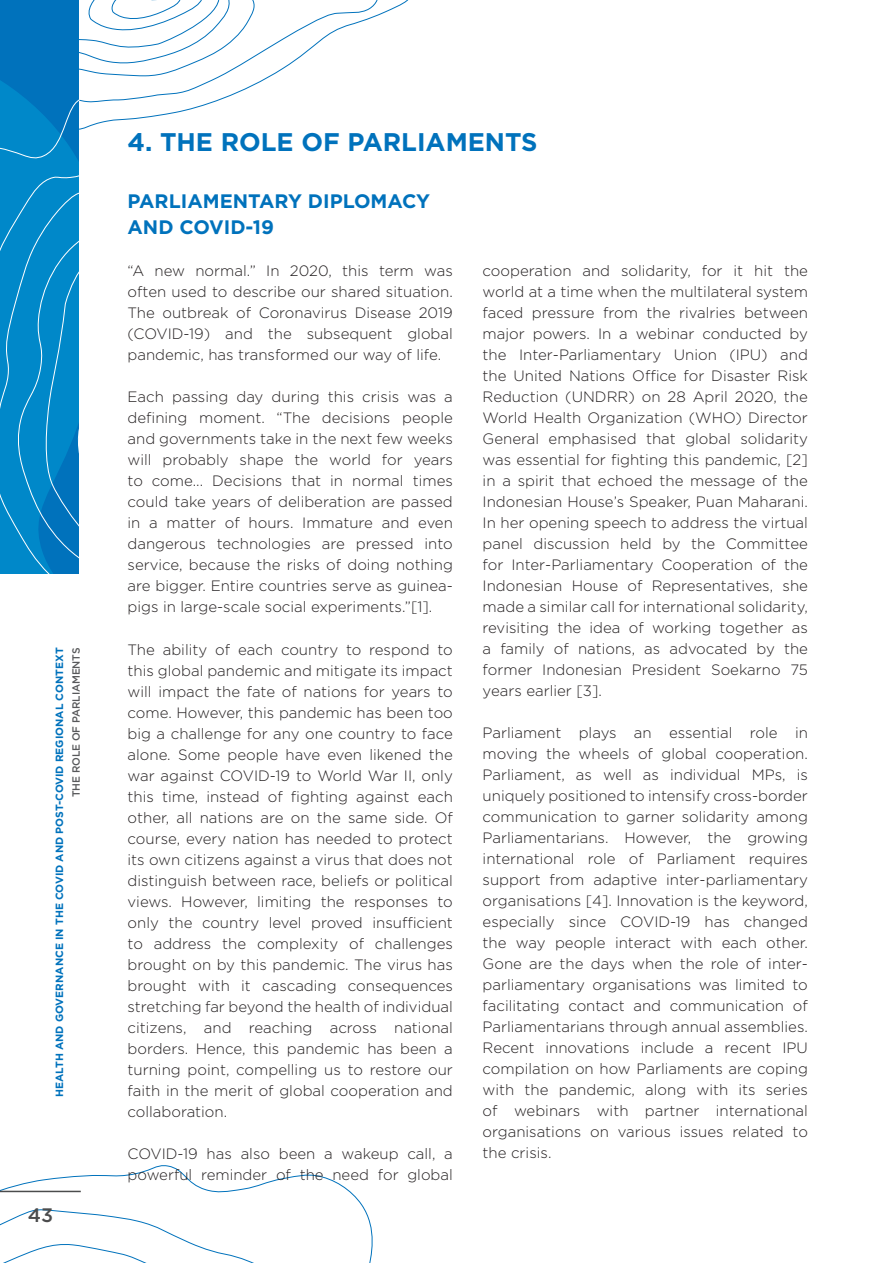
<style>
.page{position:relative;width:893px;height:1263px;background:#fff}
.page>*{position:absolute;margin:0;border:0;box-sizing:border-box;transform-origin:0 0}
.t1{font:700 25.5px "Gotham";color:#0072bc}
.t2{font:700 19.5px/25.5px "Gotham";color:#0072bc}
.t3{font:500 19.5px "Gotham";color:#4b4c4d}
.t4{font:300 15px/21px "Gotham";color:#231f20;text-align:justify}
.t5{font:700 10.5px "Gotham";color:#0072bc}
.t6{font:500 10.5px "Gotham";letter-spacing:-.01em;color:#57585a}
</style>
<div class="page">
<svg style="left:79px;top:0;width:330px;height:130px"></svg>
<svg style="left:0;top:1165px;width:373px;height:98px"></svg>
<div style="left:0;top:0;width:79px;height:574px;background:#0072bc"></div>
<svg style="left:0;top:80px;width:79px;height:494px"></svg>
<hr style="left:0;top:1191px;width:81px;height:1px;background:#4b4c4d">
<p class="t5" style="left:53px;top:1097px;width:451px;rotate:-90deg">HEALTH AND GOVERNANCE IN THE COVID AND POST-COVID REGIONAL CONTEXT</p>
<p class="t6" style="left:69px;top:797px;width:151px;rotate:-90deg">THE ROLE OF PARLIAMENTS</p>
<h2 class="t3" style="left:28px;top:1202px;width:27px">43</h2>
<h1 class="t1" style="left:128px;top:125px;width:411px">4. THE ROLE OF PARLIAMENTS</h1>
<h2 class="t2" style="left:128px;top:189px;width:304px">PARLIAMENTARY DIPLOMACY<br>AND COVID-19</h2>
<p class="t4" style="left:128px;top:260px;width:327px">“A new normal.” In 2020, this term was often used to describe our shared situation.<br>The outbreak of Coronavirus Disease 2019 (COVID-19) and the subsequent global pandemic, has transformed our way of life.</p>
<p class="t4" style="left:128px;top:386px;width:327px">Each passing day during this crisis was a defining moment. “The decisions people and governments take in the next few weeks will probably shape the world for years to come... Decisions that in normal times could take years of deliberation are passed in a matter of hours. Immature and even dangerous technologies are pressed into service, because the risks of doing nothing are bigger. Entire countries serve as guinea&shy;pigs in large-scale social experiments.”[1].</p>
<p class="t4" style="left:128px;top:638px;width:327px">The ability of each country to respond to this global pandemic and mitigate its impact will impact the fate of nations for years to come. However, this pandemic has been too big a challenge for any one country to face alone. Some people have even likened the war against COVID-19 to World War II, only this time, instead of fighting against each other, all nations are on the same side. Of course, every nation has needed to protect its own citizens against a virus that does not distinguish between race, beliefs or political views. However, limiting the responses to only the country level proved insufficient to address the complexity of challenges brought on by this pandemic. The virus has brought with it cascading consequences stretching far beyond the health of individual citizens, and reaching across national borders. Hence, this pandemic has been a turning point, compelling us to restore our faith in the merit of global cooperation and collaboration.</p>
<p class="t4" style="left:128px;top:1143px;width:327px">COVID-19 has also been a wakeup call, a powerful reminder of the need for global</p>
<p class="t4" style="left:483px;top:260px;width:327px">cooperation and solidarity, for it hit the world at a time when the multilateral system faced pressure from the rivalries between major powers. In a webinar conducted by the Inter-Parliamentary Union (IPU) and the United Nations Office for Disaster Risk Reduction (UNDRR) on 28 April 2020, the World Health Organization (WHO) Director General emphasised that global solidarity was essential for fighting this pandemic, [2] in a spirit that echoed the message of the Indonesian House’s Speaker, Puan Maharani.<br>In her opening speech to address the virtual panel discussion held by the Committee for Inter-Parliamentary Cooperation of the Indonesian House of Representatives, she made a similar call for international solidarity, revisiting the idea of working together as a family of nations, as advocated by the former Indonesian President Soekarno 75 years earlier [3].</p>
<p class="t4" style="left:483px;top:722px;width:327px">Parliament plays an essential role in moving the wheels of global cooperation.<br>Parliament, as well as individual MPs, is uniquely positioned to intensify cross-border communication to garner solidarity among Parliamentarians. However, the growing international role of Parliament requires support from adaptive inter-parliamentary organisations [4]. Innovation is the keyword, especially since COVID-19 has changed the way people interact with each other.<br>Gone are the days when the role of inter&shy;parliamentary organisations was limited to facilitating contact and communication of Parliamentarians through annual assemblies.<br>Recent innovations include a recent IPU compilation on how Parliaments are coping with the pandemic, along with its series of webinars with partner international organisations on various issues related to the crisis.</p>
</div>
